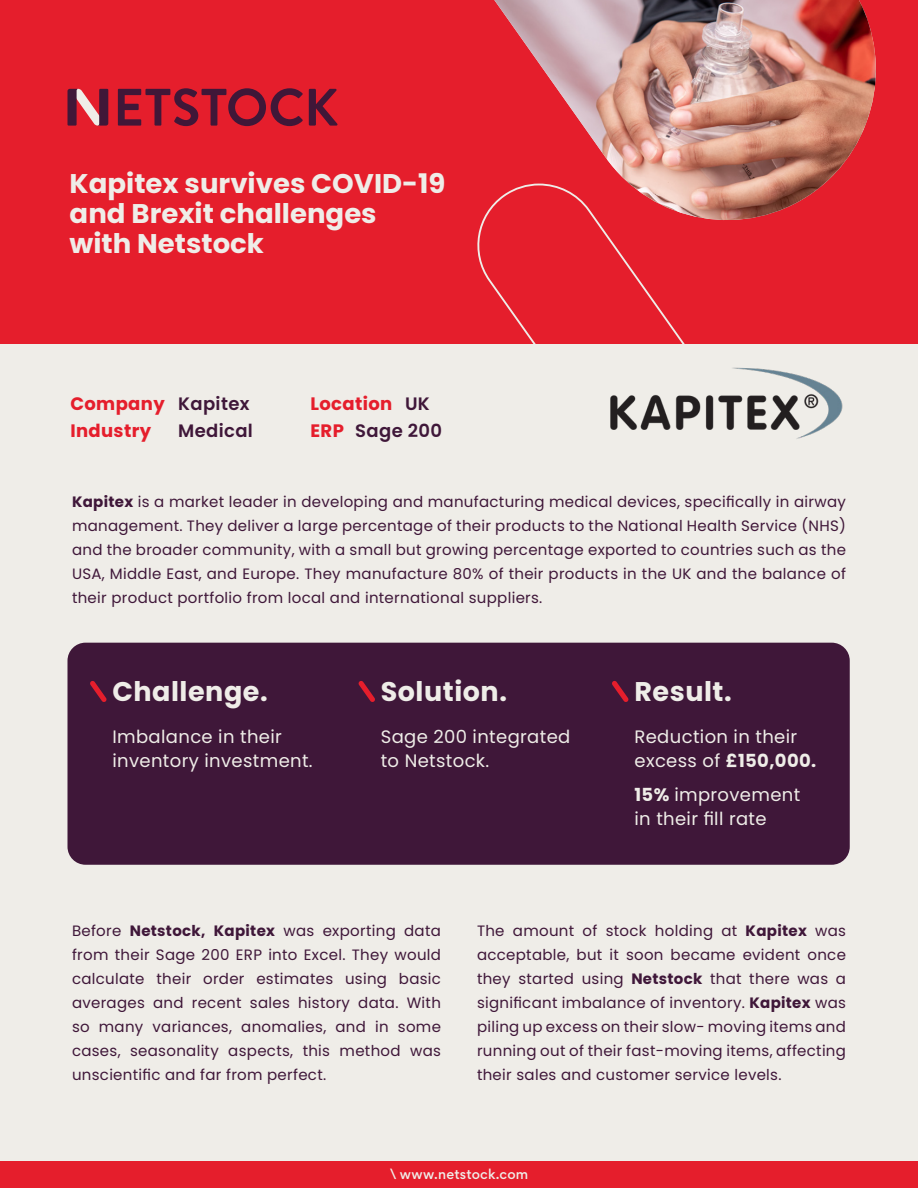
<style>
.page{position:relative;width:918px;height:1188px;background:#efede8}
.page>*{position:absolute;margin:0;border:0;box-sizing:border-box;transform-origin:0 0}
.t1{font:27px/30px "Poppins";color:#efede8}
.t2{font:27px "Poppins";letter-spacing:.02em;color:#efede8}
.t3{font:18px/24px "Poppins";letter-spacing:.02em;color:#efede8}
.t4{font:18px "Poppins";letter-spacing:.02em;color:#e51e2c}
.t5{font:600 18px "Poppins";letter-spacing:.02em;color:#3f1739}
.t6{font:15px/24px "Poppins";letter-spacing:.02em;color:#3f1739;text-align:justify}
.t7{font:500 12.75px "Gordita";letter-spacing:.015em;color:#efede8}
.s1{font-weight:600;color:#3f1739}
.s2{font-weight:400;color:#e51e2c}
.s3{font-style:inherit}
</style>
<div class="page">
<div style="left:0;top:0;width:918px;height:343px;background:#e51e2c"></div>
<svg style="left:477px;top:240px;width:207px;height:103px"></svg>
<img style="left:494px;top:0;width:382px;height:240px">
<div style="left:0;top:1161px;width:918px;height:27px;background:#e51e2c"></div>
<img style="left:610px;top:367px;width:233px;height:72px">
<svg style="left:309px;top:89px;width:29px;height:37px"></svg>
<svg style="left:118px;top:88px;width:185px;height:38px"></svg>
<svg style="left:68px;top:89px;width:40px;height:37px"></svg>
<div style="left:68px;top:643px;width:782px;height:222px;background:#3f1739;border-radius:18px"></div>
<svg style="left:90px;top:681px;width:17px;height:21px"></svg>
<svg style="left:612px;top:681px;width:17px;height:21px"></svg>
<svg style="left:358px;top:681px;width:17px;height:21px"></svg>
<h1 class="t1" style="left:70px;top:169px;width:377px">Kapitex survives COVID-19 and Brexit challenges<br>with Netstock</h1>
<p class="t4" style="left:70px;top:393px;width:181px">Company <span class="s1">Kapitex</span></p>
<p class="t4" style="left:311px;top:393px;width:121px">Location <span class="s1">UK</span></p>
<p class="t4" style="left:70px;top:420px;width:82px">Industry</p>
<p class="t5" style="left:178px;top:420px;width:76px">Medical</p>
<p class="t5" style="left:311px;top:420px;width:133px"><span class="s2">ERP</span> Sage 200</p>
<p class="t6" style="left:72px;top:490px;width:776px"><span class="s3">Kapitex</span> is a market leader in developing and manufacturing medical devices, specifically in airway management. They deliver a large percentage of their products to the National Health Service (NHS) and the broader community, with a small but growing percentage exported to countries such as the USA, Middle East, and Europe. They manufacture 80% of their products in the UK and the balance of their product portfolio from local and international suppliers.</p>
<h1 class="t2" style="left:112px;top:676px;width:157px">Challenge.</h1>
<p class="t3" style="left:112px;top:725px;width:202px">Imbalance in their inventory investment.</p>
<h1 class="t2" style="left:381px;top:676px;width:128px">Solution.</h1>
<p class="t3" style="left:381px;top:725px;width:191px">Sage 200 integrated to Netstock.</p>
<h1 class="t1" style="left:634px;top:677px;width:99px">Result.</h1>
<p class="t3" style="left:634px;top:725px;width:183px">Reduction in their excess of <span class="s3">£150,000.</span></p>
<p class="t3" style="left:634px;top:783px;width:167px"><span class="s3">15%</span> improvement in their fill rate</p>
<p class="t6" style="left:72px;top:919px;width:371px">Before <span class="s3">Netstock, Kapitex</span> was exporting data from their Sage 200 ERP into Excel. They would calculate their order estimates using basic averages and recent sales history data. With so many variances, anomalies, and in some cases, seasonality aspects, this method was unscientific and far from perfect.</p>
<p class="t6" style="left:477px;top:919px;width:371px">The amount of stock holding at <span class="s3">Kapitex</span> was acceptable, but it soon became evident once they started using <span class="s3">Netstock</span> that there was a significant imbalance of inventory. <span class="s3">Kapitex</span> was piling up excess on their slow- moving items and running out of their fast-moving items, affecting their sales and customer service levels.</p>
<p class="t7" style="left:390px;top:1165px;width:140px">\ www.netstock.com</p>
</div>
